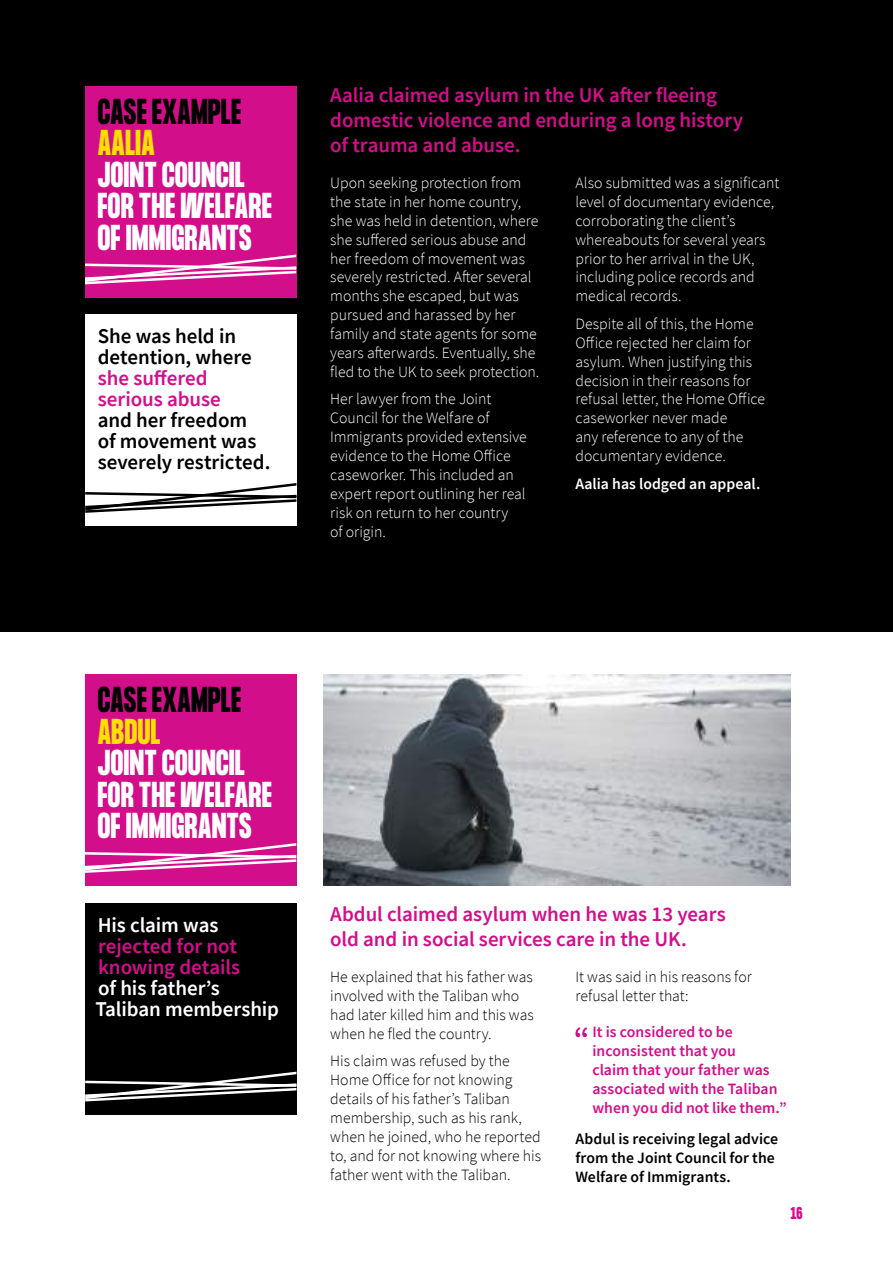
<style>
.page{position:relative;width:893px;height:1263px;background:#fff}
.page>*{position:absolute;margin:0;border:0;box-sizing:border-box;transform-origin:0 0}
.t1{font:700 31.5px/31.5px "Formula Condensed";letter-spacing:.02em;color:#fff}
.t2{font:700 31.5px "Formula Condensed";letter-spacing:.02em;color:#000}
.t3{font:700 31.5px "Formula Condensed";letter-spacing:.02em;color:#ffdf00}
.t4{font:600 21px/25.2px "Source Sans Pro";letter-spacing:-.005em;color:#d30e8b}
.t5{font:600 21px/21px "Source Sans Pro";letter-spacing:-.005em;color:#000}
.t6{font:600 21px/21px "Source Sans Pro";letter-spacing:-.005em;color:#fff}
.t7{font:300 15.75px/18.9px "Source Sans Pro";color:#fff}
.t8{font:300 15.75px/18.9px "Source Sans Pro";color:#000}
.t9{font:600 15.75px/18.9px "Source Sans Pro";color:#d30e8b}
.t10{font:600 15.75px/18.9px "Source Sans Pro";color:#000}
.t11{font:600 15.75px "Source Sans Pro";color:#fff}
.t12{font:700 15px "Formula Condensed";color:#d30e8b}
</style>
<div class="page">
<div style="left:0;top:0;width:893px;height:631px;background:#000"></div>
<div style="left:85px;top:314px;width:211px;height:212px;background:#fff"></div>
<svg style="left:85px;top:483px;width:211px;height:30px"></svg>
<div style="left:85px;top:86px;width:211px;height:211px;background:#d30e8b"></div>
<svg style="left:85px;top:255px;width:211px;height:29px"></svg>
<div style="left:85px;top:903px;width:211px;height:211px;background:#000"></div>
<svg style="left:575px;top:1027px;width:12px;height:10px"></svg>
<div style="left:85px;top:674px;width:211px;height:212px;background:#d30e8b"></div>
<img style="left:324px;top:674px;width:467px;height:212px">
<svg style="left:85px;top:843px;width:211px;height:30px"></svg>
<svg style="left:85px;top:1072px;width:211px;height:29px"></svg>
<h1 class="t2" style="left:98px;top:93px;width:145px">CASE EXAMPLE</h1>
<h1 class="t3" style="left:98px;top:124px;width:58px">AALIA</h1>
<h1 class="t1" style="left:98px;top:160px;width:175px">JOINT COUNCIL<br>FOR THE WELFARE<br>OF IMMIGRANTS</h1>
<h2 class="t5" style="left:98px;top:325px;width:156px">She was held in detention, where</h2>
<h2 class="t4" style="left:98px;top:367px;width:125px;line-height:21px">she suffered serious abuse</h2>
<h2 class="t5" style="left:98px;top:409px;width:174px">and her freedom<br>of movement was severely restricted.</h2>
<h2 class="t4" style="left:330px;top:82px;width:415px">Aalia claimed asylum in the UK after fleeing domestic violence and enduring a long history of trauma and abuse.</h2>
<p class="t7" style="left:330px;top:173px;width:211px">Upon seeking protection from the state in her home country, she was held in detention, where she suffered serious abuse and her freedom of movement was severely restricted. After several months she escaped, but was pursued and harassed by her family and state agents for some years afterwards. Eventually, she fled to the UK to seek protection.</p>
<p class="t7" style="left:330px;top:390px;width:198px">Her lawyer from the Joint<br>Council for the Welfare of<br>Immigrants provided extensive evidence to the Home Office caseworker. This included an expert report outlining her real risk on return to her country<br>of origin.</p>
<p class="t7" style="left:575px;top:173px;width:205px">Also submitted was a significant level of documentary evidence, corroborating the client’s whereabouts for several years prior to her arrival in the UK, including police records and medical records.</p>
<p class="t7" style="left:575px;top:314px;width:191px">Despite all of this, the Home<br>Office rejected her claim for asylum. When justifying this decision in their reasons for refusal letter, the Home Office caseworker never made<br>any reference to any of the documentary evidence.</p>
<p class="t11" style="left:575px;top:473px;width:186px">Aalia has lodged an appeal.</p>
<h1 class="t2" style="left:98px;top:681px;width:145px">CASE EXAMPLE</h1>
<h1 class="t3" style="left:98px;top:713px;width:64px">ABDUL</h1>
<h1 class="t1" style="left:98px;top:749px;width:175px">JOINT COUNCIL<br>FOR THE WELFARE<br>OF IMMIGRANTS</h1>
<h2 class="t6" style="left:98px;top:914px;width:122px">His claim was</h2>
<h2 class="t4" style="left:98px;top:935px;width:144px;line-height:21px">rejected for not knowing details</h2>
<h2 class="t6" style="left:95px;top:977px;width:185px">of his father’s<br>Taliban membership</h2>
<h2 class="t4" style="left:330px;top:901px;width:397px">Abdul claimed asylum when he was 13 years old and in social services care in the UK.</h2>
<p class="t8" style="left:330px;top:968px;width:205px">He explained that his father was involved with the Taliban who had later killed him and this was when he fled the country.</p>
<p class="t8" style="left:330px;top:1052px;width:212px">His claim was refused by the<br>Home Office for not knowing details of his father’s Taliban membership, such as his rank, when he joined, who he reported to, and for not knowing where his father went with the Taliban.</p>
<p class="t8" style="left:575px;top:968px;width:178px">It was said in his reasons for refusal letter that:</p>
<p class="t9" style="left:592px;top:1022px;width:196px">It is considered to be inconsistent that you<br>claim that your father was associated with the Taliban when you did not like them.”</p>
<p class="t10" style="left:575px;top:1129px;width:204px">Abdul is receiving legal advice from the Joint Council for the<br>Welfare of Immigrants.</p>
<p class="t12" style="left:791px;top:1204px;width:13px">16</p>
</div>
